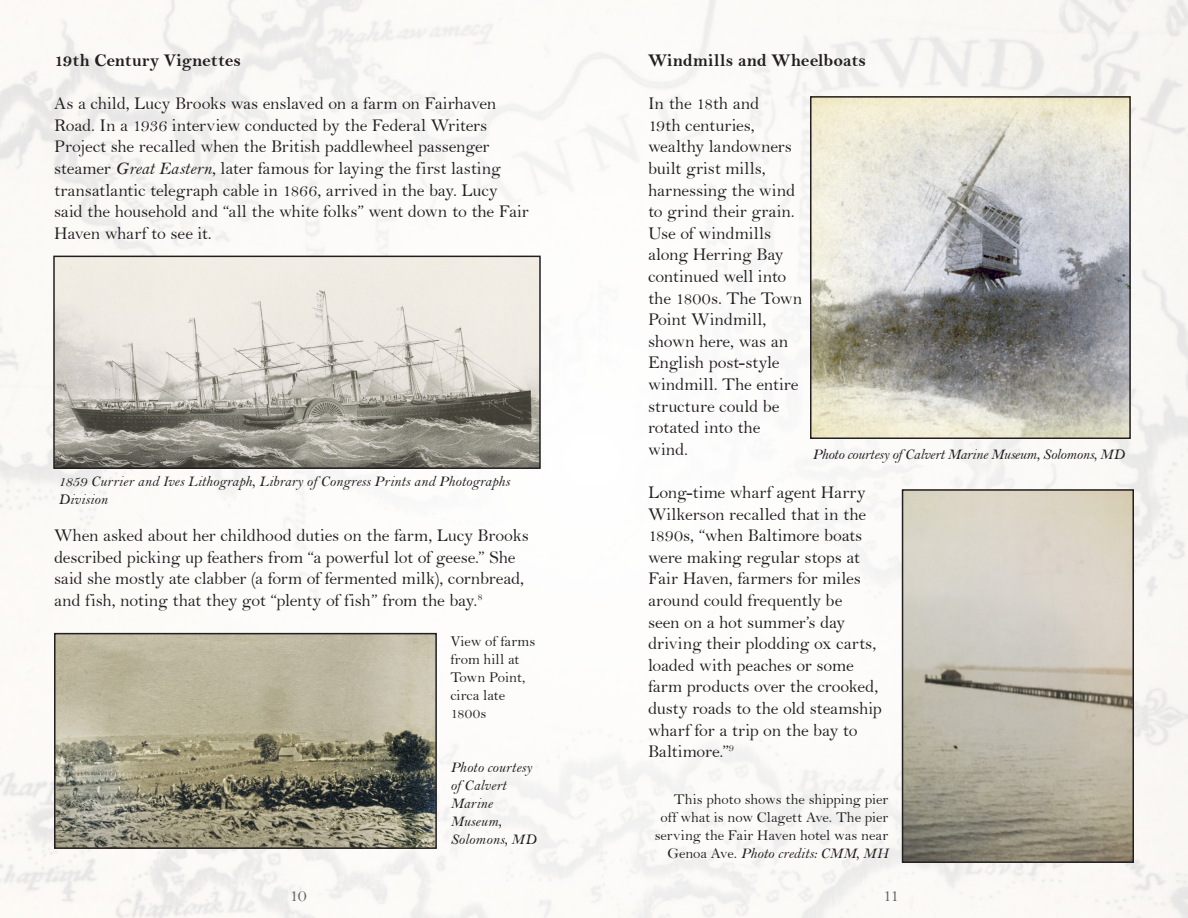
<style>
.page{position:relative;width:1188px;height:918px;background:#fff}
.page>*{position:absolute;margin:0;border:0;box-sizing:border-box;transform-origin:0 0}
.t1{font:18px/21.6px "Bell";letter-spacing:-.01em;color:#231f20}
.t2{font:18px "Bell MT Bold";letter-spacing:.005em;color:#231f20}
.t3{font:18px "Bell";color:#636366}
.t4{font:15px/18px "Bell MT Italic";letter-spacing:-.005em;color:#231f20}
.t5{font:15px/18px "Bell";letter-spacing:-.005em;color:#231f20}
.s1{font-family:"Bell MT Italic"}
</style>
<div class="page">
<img style="left:56px;top:259px;width:482px;height:207px">
<div style="left:53px;top:256px;width:488px;height:213px;border:2px solid #231f20"></div>
<img style="left:57px;top:636px;width:377px;height:210px">
<div style="left:54px;top:633px;width:383px;height:216px;border:2px solid #231f20"></div>
<img style="left:813px;top:99px;width:315px;height:337px">
<div style="left:810px;top:96px;width:321px;height:343px;border:2px solid #231f20"></div>
<img style="left:905px;top:492px;width:226px;height:368px">
<div style="left:902px;top:489px;width:232px;height:374px;border:2px solid #231f20"></div>
<p class="t2" style="left:54px;top:50px;width:189px">19th Century Vignettes</p>
<p class="t1" style="left:54px;top:93px;width:477px">As a child, Lucy Brooks was enslaved on a farm on Fairhaven Road. In a 1936 interview conducted by the Federal Writers Project she recalled when the British paddlewheel passenger steamer <span class="s1">Great Eastern</span>, later famous for laying the first lasting transatlantic telegraph cable in 1866, arrived in the bay. Lucy said the household and “all the white folks” went down to the Fair Haven wharf to see it.</p>
<p class="t4" style="left:59px;top:472px;width:453px">1859 Currier and Ives Lithograph, Library of Congress Prints and Photographs<br>Division</p>
<p class="t1" style="left:54px;top:525px;width:476px">When asked about her childhood duties on the farm, Lucy Brooks described picking up feathers from “a powerful lot of geese.” She said she mostly ate clabber (a form of fermented milk), cornbread, and fish, noting that they got “plenty of fish” from the bay.<sup>8</sup></p>
<p class="t5" style="left:450px;top:632px;width:86px">View of farms from hill at<br>Town Point, circa late<br>1800s</p>
<p class="t4" style="left:450px;top:758px;width:87px">Photo courtesy of Calvert<br>Marine<br>Museum,<br>Solomons, MD</p>
<p class="t2" style="left:648px;top:50px;width:220px">Windmills and Wheelboats</p>
<p class="t1" style="left:648px;top:93px;width:156px">In the 18th and<br>19th centuries, wealthy landowners built grist mills, harnessing the wind to grind their grain.<br>Use of windmills along Herring Bay continued well into the 1800s. The Town<br>Point Windmill, shown here, was an<br>English post-style windmill. The entire structure could be rotated into the wind.</p>
<p class="t1" style="left:648px;top:481px;width:235px">Long-time wharf agent Harry<br>Wilkerson recalled that in the<br>1890s, “when Baltimore boats were making regular stops at<br>Fair Haven, farmers for miles around could frequently be<br>seen on a hot summer’s day driving their plodding ox carts, loaded with peaches or some farm products over the crooked, dusty roads to the old steamship wharf for a trip on the bay to<br>Baltimore.”<sup>9</sup></p>
<p class="t5" style="left:655px;top:790px;width:235px;text-align:right">This photo shows the shipping pier off what is now Clagett Ave. The pier serving the Fair Haven hotel was near Genoa Ave. <span class="s1">Photo credits: CMM, MH</span></p>
<p class="t4" style="left:813px;top:445px;width:314px">Photo courtesy of Calvert Marine Museum, Solomons, MD</p>
<p class="t3" style="left:289px;top:884px;width:19px">10</p>
<p class="t3" style="left:883px;top:884px;width:18px">11</p>
</div>
